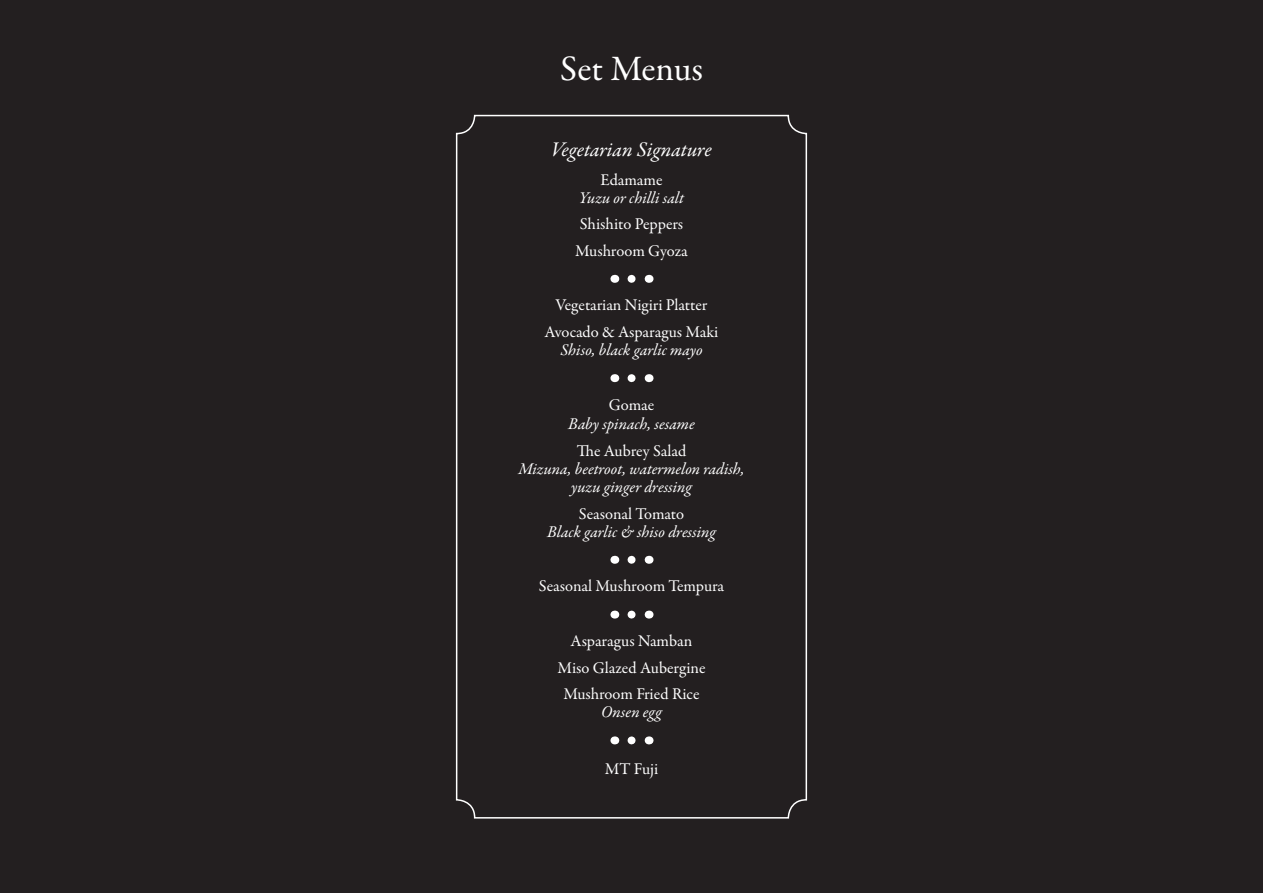
<style>
.page{position:relative;width:1263px;height:893px;background:#231f20}
.page>*{position:absolute;margin:0;border:0;box-sizing:border-box;transform-origin:0 0}
.t1{font:36px "Garamond Premr Pro";letter-spacing:-.01em;color:#fff}
.t2{font:italic 21px "Garamond Premr Pro";color:#fff}
.t3{font:16.5px/18px "Garamond Premr Pro";color:#fff;text-align:center}
.t4{font:italic 16.5px/18px "Garamond Premr Pro";color:#fff;text-align:center}
.s1{font-style:italic}
.s2{font-style:normal}
</style>
<div class="page">
<svg style="left:631px;top:275px;width:5px;height:8px"></svg>
<svg style="left:631px;top:374px;width:5px;height:8px"></svg>
<svg style="left:631px;top:556px;width:5px;height:8px"></svg>
<svg style="left:631px;top:611px;width:5px;height:8px"></svg>
<svg style="left:631px;top:736px;width:5px;height:8px"></svg>
<div style="left:456px;top:115px;width:351px;height:704px;border:2px solid #fff;border-radius:18px"></div>
<p class="t1" style="left:560px;top:47px;width:144px">Set Menus</p>
<p class="t2" style="left:551px;top:136px;width:162px">Vegetarian Signature</p>
<p class="t3" style="left:600px;top:171px;width:63px">Edamame</p>
<p class="t4" style="left:579px;top:189px;width:107px">Yuzu or chilli salt</p>
<p class="t3" style="left:580px;top:215px;width:105px">Shishito Peppers</p>
<p class="t3" style="left:575px;top:242px;width:114px">Mushroom Gyoza</p>
<p class="t3" style="left:556px;top:297px;width:153px">Vegetarian Nigiri Platter</p>
<p class="t3" style="left:545px;top:323px;width:175px">Avocado &amp; Asparagus Maki<br><span class="s1">Shiso, black garlic mayo</span></p>
<p class="t4" style="left:568px;top:395px;width:128px;line-height:19.8px"><span class="s2">Gomae<br></span>Baby spinach, sesame</p>
<p class="t4" style="left:518px;top:443px;width:228px"><span class="s2">The Aubrey Salad<br></span>Mizuna, beetroot, watermelon radish, yuzu ginger dressing</p>
<p class="t4" style="left:547px;top:505px;width:170px"><span class="s2">Seasonal Tomato<br></span>Black garlic &amp; shiso dressing</p>
<p class="t3" style="left:539px;top:577px;width:187px">Seasonal Mushroom Tempura</p>
<p class="t3" style="left:570px;top:632px;width:123px">Asparagus Namban</p>
<p class="t3" style="left:557px;top:659px;width:149px">Miso Glazed Aubergine</p>
<p class="t3" style="left:563px;top:685px;width:138px">Mushroom Fried Rice<br><span class="s1">Onsen egg</span></p>
<p class="t3" style="left:605px;top:760px;width:55px">MT Fuji</p>
</div>
